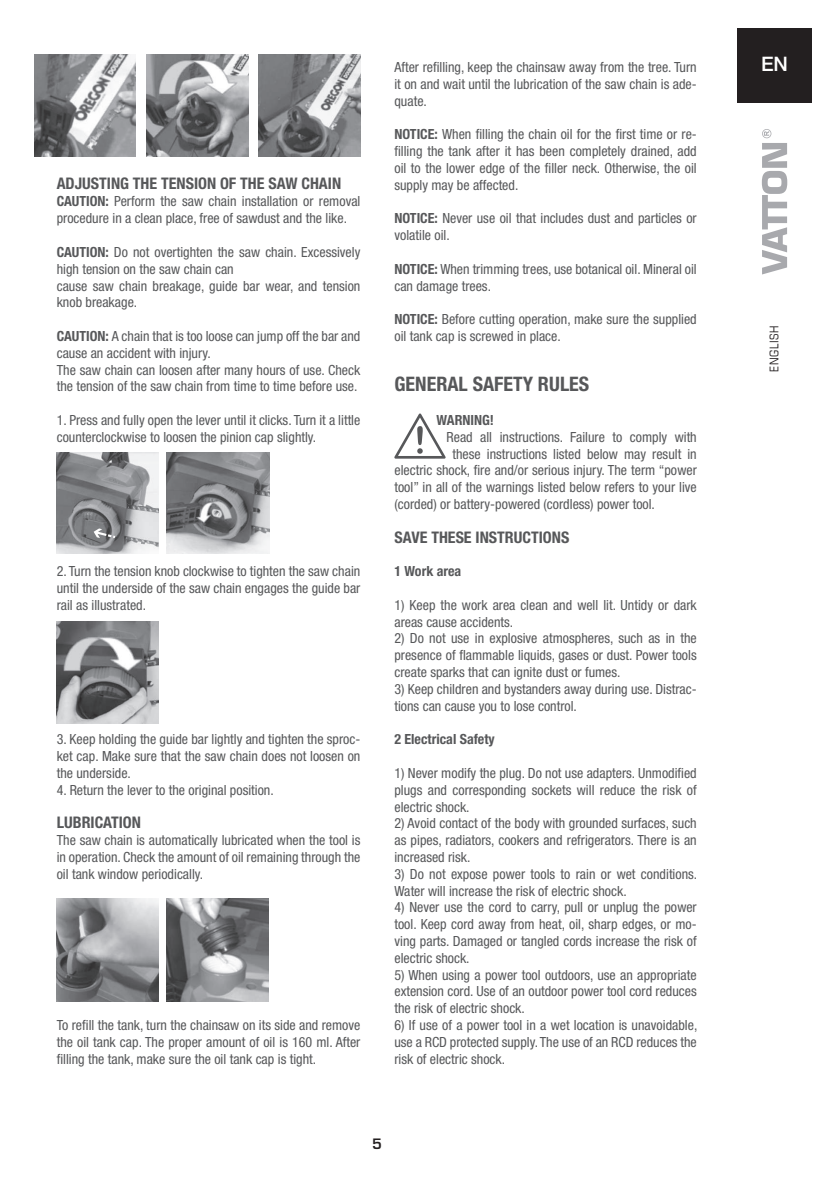
<style>
.page{position:relative;width:840px;height:1191px;background:#fff}
.page>*{position:absolute;margin:0;border:0;box-sizing:border-box;transform-origin:0 0}
.t1{font:700 condensed 20px "Helvetica Neue LT Std";color:#57585a}
.t2{font:500 20px "Helvetica Neue LT Std";color:#fff}
.t3{font:700 condensed 16px "Helvetica Neue LT Std";color:#57585a}
.t4{font:condensed 14px/16.8px "Helvetica Neue LT Std";color:#57585a;text-align:justify}
.t5{font:700 condensed 14px "Helvetica Neue LT Std";color:#57585a}
.t6{font:600 14px "Eurostile LT Std";color:#231f20}
.t7{font:condensed 12px "Eurostile LT Std";letter-spacing:.05em;color:#231f20}
.s1{font-weight:700}
</style>
<div class="page">
<div style="left:737px;top:28px;width:74px;height:74px;background:#231f20"></div>
<svg style="left:761px;top:129px;width:25px;height:145px"></svg>
<img style="left:57px;top:453px;width:101px;height:100px">
<svg style="left:94px;top:528px;width:21px;height:10px"></svg>
<img style="left:57px;top:621px;width:101px;height:102px">
<img style="left:34px;top:55px;width:102px;height:102px">
<img style="left:146px;top:55px;width:102px;height:102px">
<img style="left:258px;top:55px;width:102px;height:102px">
<img style="left:167px;top:453px;width:102px;height:100px">
<img style="left:56px;top:899px;width:102px;height:102px">
<img style="left:166px;top:899px;width:102px;height:102px">
<svg style="left:394px;top:413px;width:51px;height:45px"></svg>
<p class="t3" style="left:57px;top:173px;width:286px">ADJUSTING THE TENSION OF THE SAW CHAIN</p>
<p class="t4" style="left:57px;top:193px;width:305px"><span class="s1">CAUTION:</span> Perform the saw chain installation or removal procedure in a clean place, free of sawdust and the like.</p>
<p class="t4" style="left:57px;top:243px;width:305px;text-align:left"><span class="s1">CAUTION:</span> Do not overtighten the saw chain. Excessively high tension on the saw chain can<br>cause saw chain breakage, guide bar wear, and tension knob breakage.</p>
<p class="t4" style="left:57px;top:327px;width:305px;text-align:left"><span class="s1">CAUTION:</span> A chain that is too loose can jump off the bar and cause an accident with injury.<br>The saw chain can loosen after many hours of use. Check the tension of the saw chain from time to time before use.</p>
<p class="t4" style="left:57px;top:411px;width:305px">1. Press and fully open the lever until it clicks. Turn it a little counterclockwise to loosen the pinion cap slightly.</p>
<p class="t4" style="left:57px;top:563px;width:305px">2. Turn the tension knob clockwise to tighten the saw chain until the underside of the saw chain engages the guide bar rail as illustrated.</p>
<p class="t4" style="left:57px;top:731px;width:305px">3. Keep holding the guide bar lightly and tighten the sproc&shy;ket cap. Make sure that the saw chain does not loosen on the underside.</p>
<p class="t4" style="left:57px;top:781px;width:218px">4. Return the lever to the original position.</p>
<p class="t3" style="left:57px;top:813px;width:86px">LUBRICATION</p>
<p class="t4" style="left:57px;top:831px;width:305px">The saw chain is automatically lubricated when the tool is in operation. Check the amount of oil remaining through the oil tank window periodically.</p>
<p class="t4" style="left:57px;top:1016px;width:305px">To refill the tank, turn the chainsaw on its side and remove the oil tank cap. The proper amount of oil is 160 ml. After filling the tank, make sure the oil tank cap is tight.</p>
<p class="t4" style="left:394px;top:59px;width:304px">After refilling, keep the chainsaw away from the tree. Turn it on and wait until the lubrication of the saw chain is ade&shy;quate.</p>
<p class="t4" style="left:394px;top:126px;width:304px"><span class="s1">NOTICE:</span> When filling the chain oil for the first time or re&shy;filling the tank after it has been completely drained, add oil to the lower edge of the filler neck. Otherwise, the oil supply may be affected.</p>
<p class="t4" style="left:394px;top:210px;width:303px"><span class="s1">NOTICE:</span> Never use oil that includes dust and particles or volatile oil.</p>
<p class="t4" style="left:394px;top:260px;width:303px"><span class="s1">NOTICE:</span> When trimming trees, use botanical oil. Mineral oil can damage trees.</p>
<p class="t4" style="left:394px;top:311px;width:303px"><span class="s1">NOTICE:</span> Before cutting operation, make sure the supplied oil tank cap is screwed in place.</p>
<h1 class="t1" style="left:394px;top:372px;width:196px">GENERAL SAFETY RULES</h1>
<p class="t5" style="left:436px;top:411px;width:59px">WARNING!</p>
<p class="t4" style="left:446px;top:428px;width:251px">Read all instructions. Failure to comply with</p>
<p class="t4" style="left:452px;top:445px;width:245px">these instructions listed below may result in</p>
<p class="t4" style="left:394px;top:462px;width:304px">electric shock, fire and/or serious injury. The term “power</p>
<p class="t4" style="left:394px;top:479px;width:304px">tool” in all of the warnings listed below refers to your live</p>
<p class="t4" style="left:394px;top:495px;width:262px">(corded) or battery-powered (cordless) power tool.</p>
<p class="t3" style="left:394px;top:527px;width:176px">SAVE THESE INSTRUCTIONS</p>
<p class="t5" style="left:394px;top:563px;width:68px">1 Work area</p>
<p class="t4" style="left:394px;top:596px;width:303px">1) Keep the work area clean and well lit. Untidy or dark areas cause accidents.</p>
<p class="t4" style="left:394px;top:630px;width:303px">2) Do not use in explosive atmospheres, such as in the presence of flammable liquids, gases or dust. Power tools create sparks that can ignite dust or fumes.</p>
<p class="t4" style="left:394px;top:680px;width:303px">3) Keep children and bystanders away during use. Distrac&shy;tions can cause you to lose control.</p>
<p class="t5" style="left:394px;top:731px;width:102px">2 Electrical Safety</p>
<p class="t4" style="left:394px;top:764px;width:304px">1) Never modify the plug. Do not use adapters. Unmodified plugs and corresponding sockets will reduce the risk of electric shock.</p>
<p class="t4" style="left:394px;top:815px;width:304px">2) Avoid contact of the body with grounded surfaces, such as pipes, radiators, cookers and refrigerators. There is an increased risk.</p>
<p class="t4" style="left:394px;top:865px;width:304px">3) Do not expose power tools to rain or wet conditions.<br>Water will increase the risk of electric shock.</p>
<p class="t4" style="left:394px;top:899px;width:304px">4) Never use the cord to carry, pull or unplug the power tool. Keep cord away from heat, oil, sharp edges, or mo&shy;ving parts. Damaged or tangled cords increase the risk of electric shock.</p>
<p class="t4" style="left:394px;top:966px;width:304px">5) When using a power tool outdoors, use an appropriate extension cord. Use of an outdoor power tool cord reduces the risk of electric shock.</p>
<p class="t4" style="left:394px;top:1016px;width:304px">6) If use of a power tool in a wet location is unavoidable, use a RCD protected supply. The use of an RCD reduces the risk of electric shock.</p>
<p class="t6" style="left:372px;top:1135px;width:11px">5</p>
<h1 class="t2" style="left:760px;top:52px;width:29px">EN</h1>
<p class="t7" style="left:766px;top:372px;width:48px;rotate:-90deg">ENGLISH</p>
</div>
